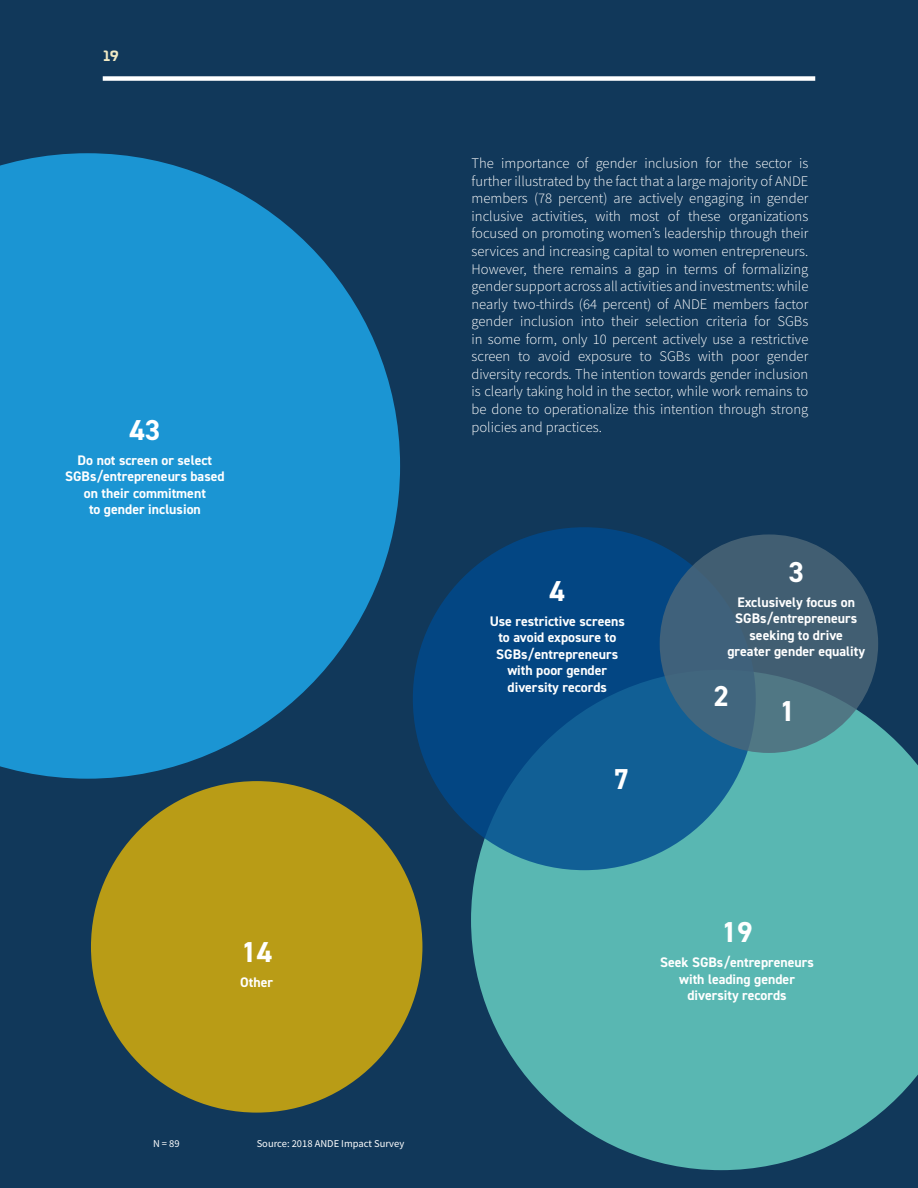
<style>
.page{position:relative;width:918px;height:1188px;background:#11385a}
.page>*{position:absolute;margin:0;border:0;box-sizing:border-box;transform-origin:0 0}
.t1{font:700 28.8px "DIN2014";color:#fff}
.t2{font:300 14.7px/17.5px "Source Sans Pro";color:#fff;text-align:justify}
.t3{font:700 13.8px/16.5px "DIN2014";color:#fff;text-align:center}
.t4{font:700 13.5px "Univia Pro";color:#f2eac4}
.t5{font:10.5px "Source Sans Pro";color:#fff}
</style>
<div class="page">
<svg style="left:0;top:153px;width:400px;height:626px;fill:#1b95d3"></svg>
<svg style="left:471px;top:671px;width:447px;height:499px;background:#4fa5a5"></svg>
<svg style="left:413px;top:527px;width:343px;height:343px;background:#084f89"></svg>
<div style="left:660px;top:534px;width:218px;height:219px;background:linear-gradient(to bottom,#3d586e,#4a7082);border-radius:50%"></div>
<div style="left:91px;top:781px;width:331px;height:332px;background:#b99c16;border-radius:50%"></div>
<div style="left:103px;top:76px;width:712px;height:5px;background:#fff"></div>
<p class="t4" style="left:103px;top:45px;width:17px">19</p>
<h1 class="t1" style="left:129px;top:411px;width:33px">43</h1>
<p class="t3" style="left:65px;top:452px;width:161px">Do not screen or select<br>SGBs/entrepreneurs based on their commitment<br>to gender inclusion</p>
<h1 class="t1" style="left:241px;top:933px;width:33px">14</h1>
<p class="t3" style="left:240px;top:974px;width:34px">Other</p>
<p class="t5" style="left:153px;top:1137px;width:28px">N = 89</p>
<p class="t5" style="left:257px;top:1137px;width:149px">Source: 2018 ANDE Impact Survey</p>
<p class="t2" style="left:472px;top:155px;width:338px">The importance of gender inclusion for the sector is further illustrated by the fact that a large majority of ANDE members (78 percent) are actively engaging in gender inclusive activities, with most of these organizations focused on promoting women’s leadership through their services and increasing capital to women entrepreneurs.<br>However, there remains a gap in terms of formalizing gender support across all activities and investments: while nearly two-thirds (64 percent) of ANDE members factor gender inclusion into their selection criteria for SGBs in some form, only 10 percent actively use a restrictive screen to avoid exposure to SGBs with poor gender diversity records. The intention towards gender inclusion is clearly taking hold in the sector, while work remains to be done to operationalize this intention through strong policies and practices.</p>
<h1 class="t1" style="left:550px;top:572px;width:17px">4</h1>
<p class="t3" style="left:490px;top:613px;width:137px">Use restrictive screens to avoid exposure to<br>SGBs/entrepreneurs with poor gender diversity records</p>
<h1 class="t1" style="left:614px;top:760px;width:17px">7</h1>
<h1 class="t1" style="left:788px;top:553px;width:17px">3</h1>
<p class="t3" style="left:727px;top:593px;width:139px">Exclusively focus on<br>SGBs/entrepreneurs seeking to drive greater gender equality</p>
<h1 class="t1" style="left:713px;top:677px;width:17px">2</h1>
<h1 class="t1" style="left:779px;top:692px;width:17px">1</h1>
<h1 class="t1" style="left:722px;top:913px;width:33px">19</h1>
<p class="t3" style="left:660px;top:954px;width:155px">Seek SGBs/entrepreneurs with leading gender diversity records</p>
</div>
